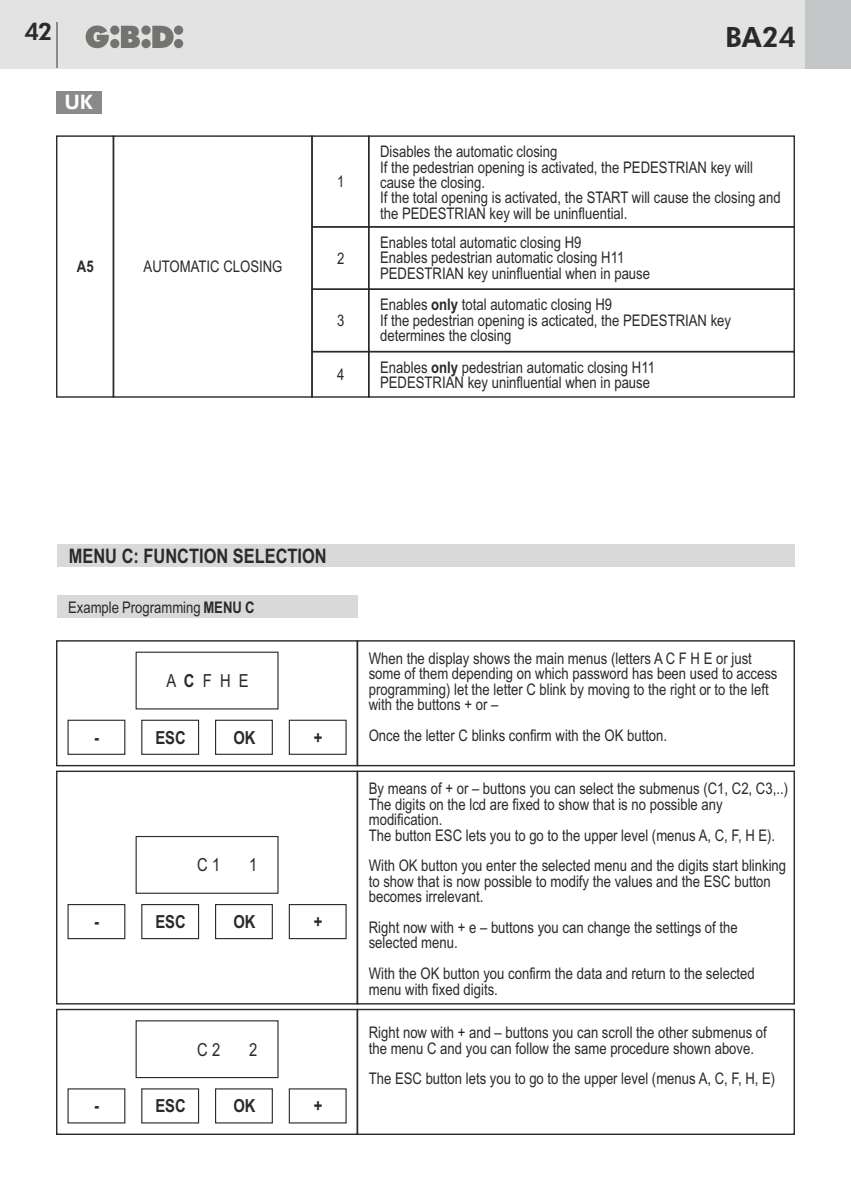
<style>
.page{position:relative;width:851px;height:1191px;background:#fff}
.page>*{position:absolute;margin:0;border:0;box-sizing:border-box;transform-origin:0 0}
.t1{font:800 28px "Futura BT";color:#2b2929}
.t2{font:800 24px "Futura BT";color:#2b2929}
.t3{font:700 20px "Arial Narrow";color:#2b2929}
.t4{font:800 20px "Futura BT";color:#fff}
.t5{font:700 18px "Arial Narrow";color:#2b2929}
.t6{font:18px "Arial Narrow";color:#2b2929}
.t7{font:16px/15.4px "Arial Narrow";color:#2b2929}
.t8{font:700 16px "Arial Narrow";color:#2b2929}
.s1{font-weight:700}
</style>
<div class="page">
<div style="left:0;top:0;width:850px;height:68px;background:#e3e3e3"></div>
<div style="left:805px;top:0;width:45px;height:68px;background:#c4c7c7"></div>
<svg style="left:86px;top:26px;width:97px;height:22px"></svg>
<hr style="left:56px;top:23px;width:2px;height:45px;background:#8a8a8a">
<hr style="left:850px;top:0;width:1px;height:68px;background:#c4c7c7">
<div style="left:57px;top:91px;width:45px;height:22px;background:#8a8a8a"></div>
<svg style="left:56px;top:135px;width:56px;height:263px"></svg>
<svg style="left:313px;top:135px;width:482px;height:263px"></svg>
<svg style="left:112px;top:135px;width:201px;height:263px"></svg>
<div style="left:56px;top:640px;width:302px;height:126px;border:1px solid #2b2929"></div>
<div style="left:356px;top:640px;width:438px;height:126px;border:1px solid #2b2929"></div>
<div style="left:135px;top:651px;width:143px;height:58px;border:1px solid #2b2929"></div>
<div style="left:141px;top:719px;width:58px;height:36px;border:1px solid #2b2929"></div>
<div style="left:67px;top:719px;width:58px;height:36px;border:1px solid #2b2929"></div>
<div style="left:215px;top:719px;width:58px;height:36px;border:1px solid #2b2929"></div>
<div style="left:289px;top:719px;width:57px;height:36px;border:1px solid #2b2929"></div>
<div style="left:57px;top:544px;width:737px;height:23px;background:#d9d9d9"></div>
<div style="left:57px;top:595px;width:300px;height:23px;background:#d9d9d9"></div>
<div style="left:56px;top:770px;width:302px;height:234px;border:1px solid #2b2929"></div>
<div style="left:356px;top:770px;width:438px;height:234px;border:1px solid #2b2929"></div>
<div style="left:135px;top:836px;width:143px;height:57px;border:1px solid #2b2929"></div>
<div style="left:141px;top:904px;width:58px;height:35px;border:1px solid #2b2929"></div>
<div style="left:67px;top:904px;width:58px;height:35px;border:1px solid #2b2929"></div>
<div style="left:215px;top:904px;width:58px;height:35px;border:1px solid #2b2929"></div>
<div style="left:289px;top:904px;width:57px;height:35px;border:1px solid #2b2929"></div>
<div style="left:56px;top:1008px;width:302px;height:127px;border:1px solid #2b2929"></div>
<div style="left:356px;top:1008px;width:438px;height:127px;border:1px solid #2b2929"></div>
<div style="left:135px;top:1020px;width:143px;height:58px;border:1px solid #2b2929"></div>
<div style="left:141px;top:1088px;width:58px;height:35px;border:1px solid #2b2929"></div>
<div style="left:215px;top:1088px;width:58px;height:35px;border:1px solid #2b2929"></div>
<h2 class="t2" style="left:24px;top:22px;width:29px">42</h2>
<p class="t4" style="left:64px;top:94px;width:30px">UK</p>
<p class="t8" style="left:77px;top:260px;width:18px">A5</p>
<p class="t7" style="left:143px;top:260px;width:140px">AUTOMATIC CLOSING</p>
<h1 class="t1" style="left:725px;top:26px;width:73px">BA24</h1>
<p class="t7" style="left:337px;top:175px;width:9px">1</p>
<p class="t7" style="left:337px;top:252px;width:9px">2</p>
<p class="t7" style="left:337px;top:314px;width:9px">3</p>
<p class="t7" style="left:337px;top:368px;width:9px">4</p>
<p class="t7" style="left:380px;top:145px;width:402px">Disables the automatic closing<br>If the pedestrian opening is activated, the PEDESTRIAN key will cause the closing.<br>If the total opening is activated, the START will cause the closing and the PEDESTRIAN key will be uninfluential.</p>
<p class="t7" style="left:380px;top:236px;width:271px">Enables total automatic closing H9<br>Enables pedestrian automatic closing H11<br>PEDESTRIAN key uninfluential when in pause</p>
<p class="t7" style="left:380px;top:298px;width:352px">Enables <span class="s1">only</span> total automatic closing H9<br>If the pedestrian opening is acticated, the PEDESTRIAN key determines the closing</p>
<p class="t7" style="left:380px;top:361px;width:276px">Enables <span class="s1">only</span> pedestrian automatic closing H11<br>PEDESTRIAN key uninfluential when in pause</p>
<p class="t3" style="left:69px;top:548px;width:259px">MENU C: FUNCTION SELECTION</p>
<p class="t7" style="left:68px;top:601px;width:188px">Example Programming <span class="s1">MENU C</span></p>
<p class="t6" style="left:167px;top:674px;width:84px">A <span class="s1">C</span> F H E</p>
<p class="t5" style="left:94px;top:730px;width:6px">-</p>
<p class="t5" style="left:155px;top:730px;width:32px">ESC</p>
<p class="t5" style="left:233px;top:730px;width:24px">OK</p>
<p class="t5" style="left:314px;top:730px;width:10px">+</p>
<p class="t6" style="left:197px;top:858px;width:24px">C 1</p>
<p class="t6" style="left:249px;top:858px;width:10px">1</p>
<p class="t5" style="left:94px;top:915px;width:6px">-</p>
<p class="t5" style="left:155px;top:915px;width:32px">ESC</p>
<p class="t5" style="left:233px;top:915px;width:24px">OK</p>
<p class="t5" style="left:314px;top:915px;width:10px">+</p>
<p class="t6" style="left:197px;top:1042px;width:24px">C 2</p>
<p class="t6" style="left:249px;top:1042px;width:10px">2</p>
<p class="t5" style="left:94px;top:1099px;width:6px">-</p>
<p class="t5" style="left:155px;top:1099px;width:32px">ESC</p>
<p class="t5" style="left:233px;top:1099px;width:24px">OK</p>
<p class="t5" style="left:314px;top:1099px;width:10px">+</p>
<p class="t7" style="left:369px;top:652px;width:410px">When the display shows the main menus (letters A C F H E or just some of them depending on which password has been used to access programming) let the letter C blink by moving to the right or to the left with the buttons + or –</p>
<p class="t7" style="left:369px;top:729px;width:300px">Once the letter C blinks confirm with the OK button.</p>
<p class="t7" style="left:369px;top:782px;width:420px">By means of + or – buttons you can select the submenus (C1, C2, C3,..)<br>The digits on the lcd are fixed to show that is no possible any modification.<br>The button ESC lets you to go to the upper level (menus A, C, F, H E).</p>
<p class="t7" style="left:369px;top:859px;width:419px">With OK button you enter the selected menu and the digits start blinking to show that is now possible to modify the values and the ESC button becomes irrelevant.</p>
<p class="t7" style="left:369px;top:921px;width:370px">Right now with + e – buttons you can change the settings of the selected menu.</p>
<p class="t7" style="left:369px;top:967px;width:387px">With the OK button you confirm the data and return to the selected menu with fixed digits.</p>
<p class="t7" style="left:369px;top:1026px;width:399px">Right now with + and – buttons you can scroll the other submenus of the menu C and you can follow the same procedure shown above.</p>
<p class="t7" style="left:369px;top:1072px;width:408px">The ESC button lets you to go to the upper level (menus A, C, F, H, E)</p>
</div>
